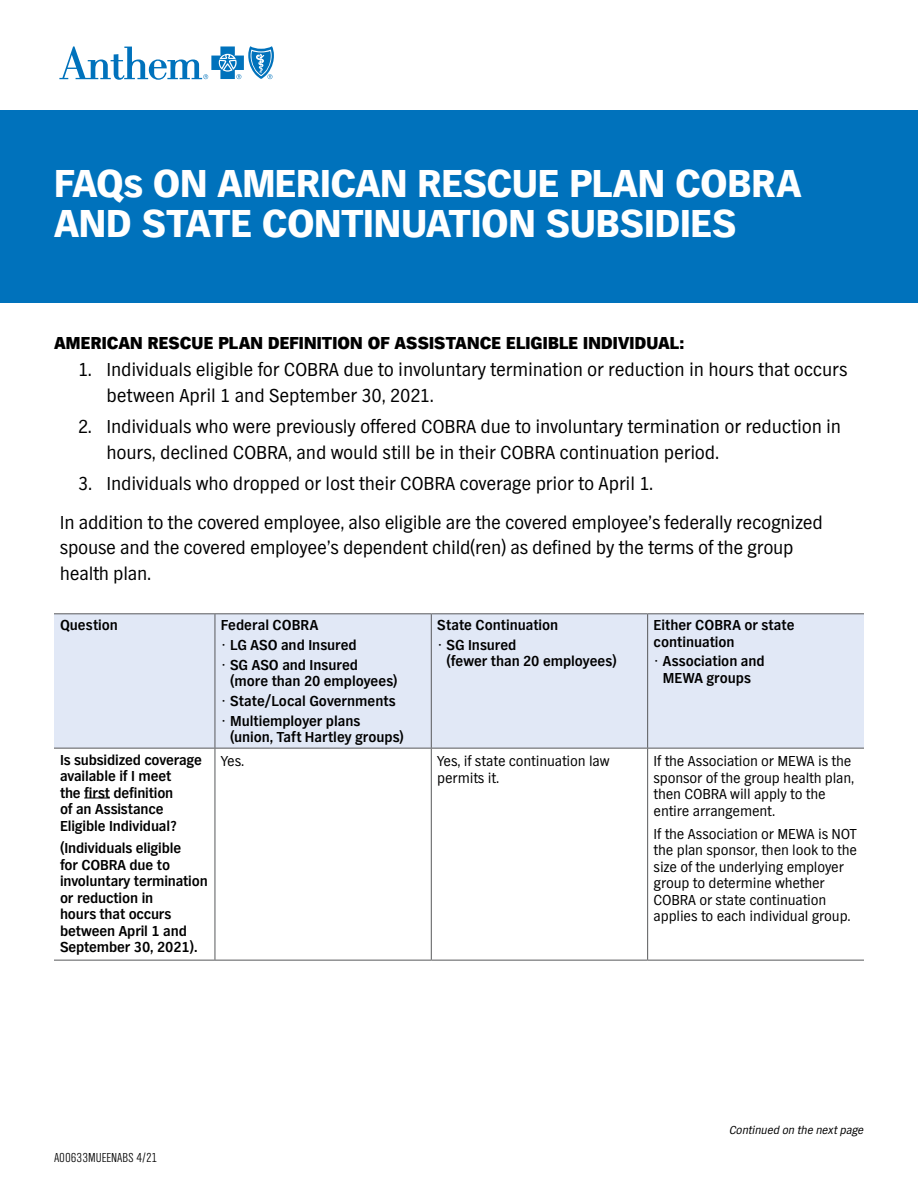
<style>
.page{position:relative;width:918px;height:1188px;background:#fff}
.page>*{position:absolute;margin:0;border:0;box-sizing:border-box;transform-origin:0 0}
.t1{font:900 40.5px/40.5px "TV Nord EF";letter-spacing:-.005em;color:#fff}
.t2{font:19.5px/25.5px "TV Nord EF";letter-spacing:-.01em;color:#000}
.t3{font:800 18px "TV Nord EF";letter-spacing:.005em;color:#000}
.t4{font:700 15px/16.5px "TV Nord EF";letter-spacing:-.005em;color:#000}
.t5{font:15px/16.5px "TV Nord EF";letter-spacing:-.01em;color:#000}
.t6{font:300 13.5px "TV Nord Cond EF";letter-spacing:-.005em;color:#000}
.t7{font:italic 12px "TV Nord EF";letter-spacing:-.01em;color:#000}
</style>
<div class="page">
<div style="left:0;top:110px;width:918px;height:192px;background:#0072bc"></div>
<svg style="left:59px;top:46px;width:215px;height:34px"></svg>
<div style="left:54px;top:614px;width:810px;height:134px;background:#e1e8f6"></div>
<hr style="left:54px;top:613px;width:161px;height:1px;background:#58595b">
<hr style="left:215px;top:613px;width:216px;height:1px;background:#58595b">
<hr style="left:215px;top:614px;width:1px;height:134px;background:#58595b">
<hr style="left:431px;top:613px;width:217px;height:1px;background:#58595b">
<hr style="left:431px;top:614px;width:1px;height:134px;background:#58595b">
<hr style="left:648px;top:613px;width:216px;height:1px;background:#58595b">
<hr style="left:647px;top:614px;width:1px;height:134px;background:#58595b">
<hr style="left:54px;top:748px;width:161px;height:1px;background:#58595b">
<hr style="left:215px;top:748px;width:216px;height:1px;background:#58595b">
<hr style="left:215px;top:749px;width:1px;height:211px;background:#58595b">
<hr style="left:431px;top:748px;width:217px;height:1px;background:#58595b">
<hr style="left:431px;top:749px;width:1px;height:211px;background:#58595b">
<hr style="left:648px;top:748px;width:216px;height:1px;background:#58595b">
<hr style="left:647px;top:749px;width:1px;height:211px;background:#58595b">
<hr style="left:54px;top:960px;width:161px;height:1px;background:#58595b">
<hr style="left:215px;top:960px;width:216px;height:1px;background:#58595b">
<hr style="left:431px;top:960px;width:217px;height:1px;background:#58595b">
<hr style="left:648px;top:960px;width:216px;height:1px;background:#58595b">
<hr style="left:84px;top:797px;width:26px;height:2px;background:#000">
<h1 class="t1" style="left:54px;top:164px;width:749px">FAQs ON AMERICAN RESCUE PLAN COBRA<br>AND STATE CONTINUATION SUBSIDIES</h1>
<p class="t3" style="left:54px;top:333px;width:632px">AMERICAN RESCUE PLAN DEFINITION OF ASSISTANCE ELIGIBLE INDIVIDUAL:</p>
<p class="t2" style="left:107px;top:357px;width:742px;text-indent:-29px">1. Individuals eligible for COBRA due to involuntary termination or reduction in hours that occurs between April 1 and September 30, 2021.</p>
<p class="t2" style="left:107px;top:414px;width:736px;text-indent:-29px">2. Individuals who were previously offered COBRA due to involuntary termination or reduction in hours, declined COBRA, and would still be in their COBRA continuation period.</p>
<p class="t2" style="left:60px;top:464px;width:764px;line-height:38.2px;text-indent:18px">3. Individuals who dropped or lost their COBRA coverage prior to April 1.<br>In addition to the covered employee, also eligible are the covered employee’s federally recognized</p>
<p class="t2" style="left:60px;top:535px;width:735px">spouse and the covered employee’s dependent child(ren) as defined by the terms of the group health plan.</p>
<p class="t4" style="left:60px;top:617px;width:60px">Question</p>
<p class="t4" style="left:221px;top:617px;width:99px">Federal COBRA</p>
<p class="t4" style="left:221px;top:637px;width:137px">• LG ASO and Insured</p>
<p class="t4" style="left:230px;top:656px;width:169px;text-indent:-9px">• SG ASO and Insured (more than 20 employees)</p>
<p class="t4" style="left:221px;top:693px;width:176px">• State/Local Governments</p>
<p class="t4" style="left:230px;top:712px;width:175px;text-indent:-9px">• Multiemployer plans (union, Taft Hartley groups)</p>
<p class="t4" style="left:437px;top:617px;width:123px">State Continuation</p>
<p class="t4" style="left:446px;top:637px;width:172px;text-indent:-9px">• SG Insured<br>(fewer than 20 employees)</p>
<p class="t4" style="left:654px;top:617px;width:143px">Either COBRA or state continuation</p>
<p class="t4" style="left:654px;top:653px;width:113px;text-align:center">• Association and<br>MEWA groups</p>
<p class="t4" style="left:60px;top:751px;width:144px">Is subsidized coverage available if I meet<br>the first definition<br>of an Assistance<br>Eligible Individual?</p>
<p class="t4" style="left:60px;top:840px;width:149px">(Individuals eligible<br>for COBRA due to involuntary termination or reduction in<br>hours that occurs between April 1 and<br>September 30, 2021).</p>
<p class="t5" style="left:221px;top:753px;width:25px">Yes.</p>
<p class="t5" style="left:437px;top:753px;width:174px">Yes, if state continuation law permits it.</p>
<p class="t5" style="left:654px;top:753px;width:202px">If the Association or MEWA is the sponsor of the group health plan, then COBRA will apply to the entire arrangement.</p>
<p class="t5" style="left:654px;top:825px;width:205px">If the Association or MEWA is NOT the plan sponsor, then look to the size of the underlying employer group to determine whether<br>COBRA or state continuation applies to each individual group.</p>
<p class="t6" style="left:54px;top:1151px;width:105px">A00633MUEENABS 4/21</p>
<p class="t7" style="left:729px;top:1124px;width:136px">Continued on the next page</p>
</div>
